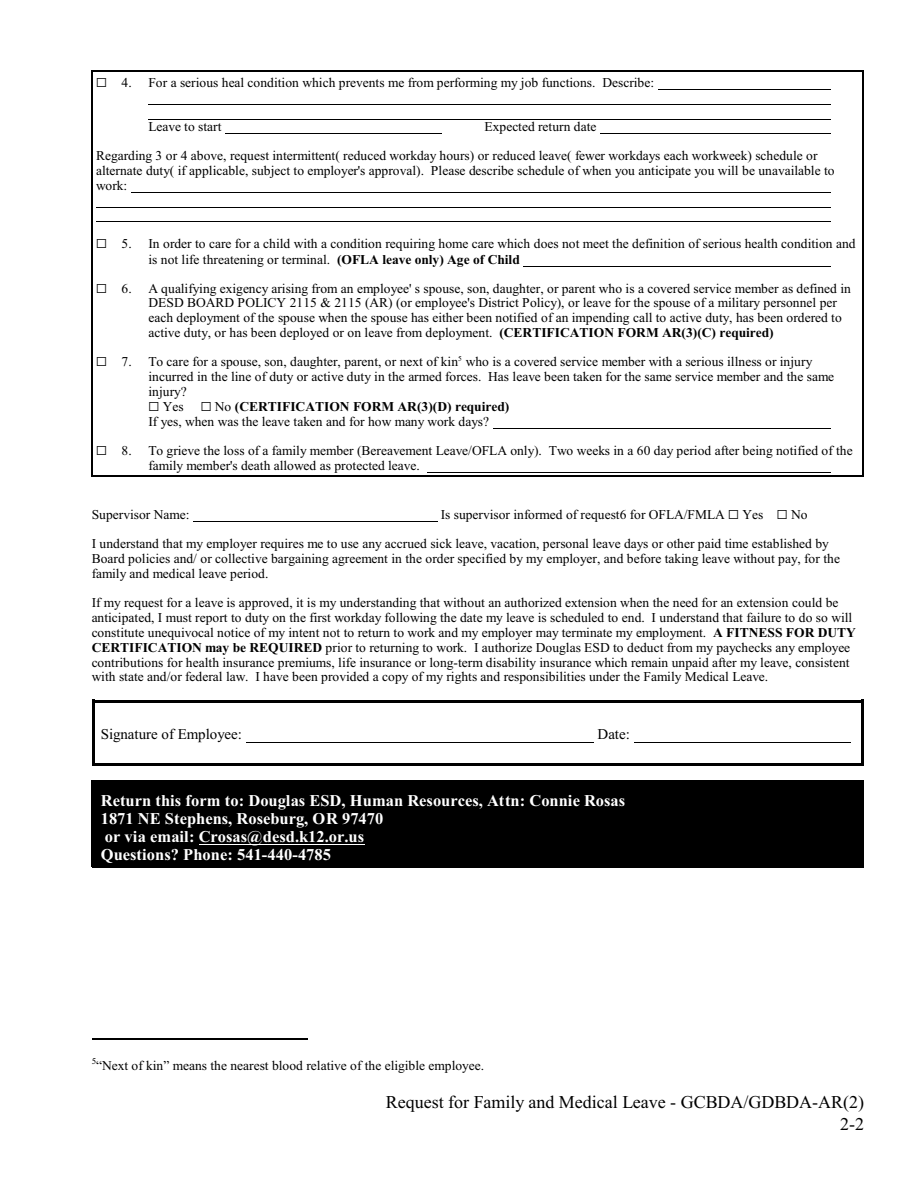
<style>
.page{position:relative;width:918px;height:1188px;background:#fff}
.page>*{position:absolute;margin:0;border:0;box-sizing:border-box;transform-origin:0 0}
.t1{font:18px/21.3px "Times New Roman";color:#000;text-align:right}
.t2{font:700 16.5px/18px "Times New Roman";color:#fff}
.t3{font:15px "Times New Roman";color:#000}
.t4{font:13.5px/14.7px "Times New Roman";color:#000}
.s1{font-weight:700}
</style>
<div class="page">
<hr style="left:92px;top:70px;width:1px;height:407px;background:#000">
<hr style="left:862px;top:70px;width:2px;height:407px;background:#000">
<hr style="left:92px;top:70px;width:772px;height:1px;background:#000">
<hr style="left:92px;top:476px;width:772px;height:1px;background:#000">
<hr style="left:92px;top:700px;width:3px;height:66px;background:#000">
<hr style="left:861px;top:700px;width:3px;height:66px;background:#000">
<hr style="left:92px;top:700px;width:772px;height:2px;background:#000">
<hr style="left:92px;top:763px;width:772px;height:3px;background:#000">
<div style="left:92px;top:781px;width:772px;height:86px;background:#000"></div>
<hr style="left:658px;top:90px;width:173px;height:1px;background:#000">
<hr style="left:148px;top:104px;width:683px;height:1px;background:#000">
<hr style="left:148px;top:119px;width:683px;height:1px;background:#000">
<hr style="left:225px;top:133px;width:217px;height:1px;background:#000">
<hr style="left:600px;top:133px;width:231px;height:1px;background:#000">
<hr style="left:131px;top:192px;width:700px;height:1px;background:#000">
<hr style="left:96px;top:207px;width:735px;height:1px;background:#000">
<hr style="left:96px;top:221px;width:735px;height:1px;background:#000">
<hr style="left:523px;top:266px;width:308px;height:1px;background:#000">
<hr style="left:493px;top:428px;width:338px;height:1px;background:#000">
<hr style="left:427px;top:472px;width:404px;height:1px;background:#000">
<hr style="left:193px;top:522px;width:244px;height:1px;background:#000">
<hr style="left:246px;top:742px;width:348px;height:1px;background:#000">
<hr style="left:634px;top:742px;width:216px;height:1px;background:#000">
<hr style="left:199px;top:844px;width:166px;height:1px;background:#fff">
<hr style="left:92px;top:1039px;width:215px;height:1px;background:#000">
<p class="t4" style="left:122px;top:77px;width:534px">4. For a serious heal condition which prevents me from performing my job functions. Describe:</p>
<p class="t4" style="left:148px;top:120px;width:75px">Leave to start</p>
<p class="t4" style="left:96px;top:113px;width:723px;line-height:29.4px;text-indent:389px">Expected return date<br>Regarding 3 or 4 above, request intermittent( reduced workday hours) or reduced leave( fewer workdays each workweek) schedule or</p>
<p class="t4" style="left:96px;top:165px;width:740px">alternate duty( if applicable, subject to employer's approval). Please describe schedule of when you anticipate you will be unavailable to work:</p>
<p class="t4" style="left:148px;top:238px;width:709px;line-height:15.1px;text-indent:-27px">5. In order to care for a child with a condition requiring home care which does not meet the definition of serious health condition and is not life threatening or terminal. <span class="s1">(OFLA leave only) Age of Child</span></p>
<p class="t4" style="left:148px;top:282px;width:704px;text-indent:-27px">6. A qualifying exigency arising from an employee' s spouse, son, daughter, or parent who is a covered service member as defined in DESD BOARD POLICY 2115 &amp; 2115 (AR) (or employee's District Policy), or leave for the spouse of a military personnel per each deployment of the spouse when the spouse has either been notified of an impending call to active duty, has been ordered to active duty, or has been deployed or on leave from deployment. <span class="s1">(CERTIFICATION FORM AR(3)(C) required)</span></p>
<p class="t4" style="left:122px;top:356px;width:692px">7. To care for a spouse, son, daughter, parent, or next of kin<sup>5</sup> who is a covered service member with a serious illness or injury</p>
<p class="t4" style="left:148px;top:371px;width:687px">incurred in the line of duty or active duty in the armed forces. Has leave been taken for the same service member and the same</p>
<p class="t4" style="left:148px;top:385px;width:40px">injury?</p>
<p class="t4" style="left:163px;top:400px;width:22px">Yes</p>
<p class="t4" style="left:148px;top:400px;width:362px;text-indent:66px">No <span class="s1">(CERTIFICATION FORM AR(3)(D) required)<br></span>If yes, when was the leave taken and for how many work days?</p>
<p class="t4" style="left:148px;top:444px;width:706px;text-indent:-27px">8. To grieve the loss of a family member (Bereavement Leave/OFLA only). Two weeks in a 60 day period after being notified of the family member's death allowed as protected leave.</p>
<p class="t4" style="left:92px;top:509px;width:99px">Supervisor Name:</p>
<p class="t4" style="left:441px;top:509px;width:286px">Is supervisor informed of request6 for OFLA/FMLA</p>
<p class="t4" style="left:742px;top:509px;width:22px">Yes</p>
<p class="t4" style="left:92px;top:501px;width:739px;line-height:29.4px;text-indent:699px">No<br>I understand that my employer requires me to use any accrued sick leave, vacation, personal leave days or other paid time established by</p>
<p class="t4" style="left:92px;top:552px;width:750px">Board policies and/ or collective bargaining agreement in the order specified by my employer, and before taking leave without pay, for the family and medical leave period.</p>
<p class="t4" style="left:92px;top:596px;width:766px">If my request for a leave is approved, it is my understanding that without an authorized extension when the need for an extension could be anticipated, I must report to duty on the first workday following the date my leave is scheduled to end. I understand that failure to do so will constitute unequivocal notice of my intent not to return to work and my employer may terminate my employment. <span class="s1">A FITNESS FOR DUTY CERTIFICATION may be REQUIRED</span> prior to returning to work. I authorize Douglas ESD to deduct from my paychecks any employee contributions for health insurance premiums, life insurance or long-term disability insurance which remain unpaid after my leave, consistent with state and/or federal law. I have been provided a copy of my rights and responsibilities under the Family Medical Leave.</p>
<p class="t3" style="left:101px;top:729px;width:143px">Signature of Employee:</p>
<p class="t3" style="left:598px;top:729px;width:34px">Date:</p>
<p class="t2" style="left:101px;top:793px;width:526px">Return this form to: Douglas ESD, Human Resources, Attn: Connie Rosas 1871 NE Stephens, Roseburg, OR 97470<br>or via email: Crosas@desd.k12.or.us<br>Questions? Phone: 541-440-4785</p>
<p class="t4" style="left:92px;top:1059px;width:394px"><sup>5</sup>“Next of kin” means the nearest blood relative of the eligible employee.</p>
<h1 class="t1" style="left:386px;top:1093px;width:480px">Request for Family and Medical Leave - GCBDA/GDBDA-AR(2)<br>2-2</h1>
</div>
